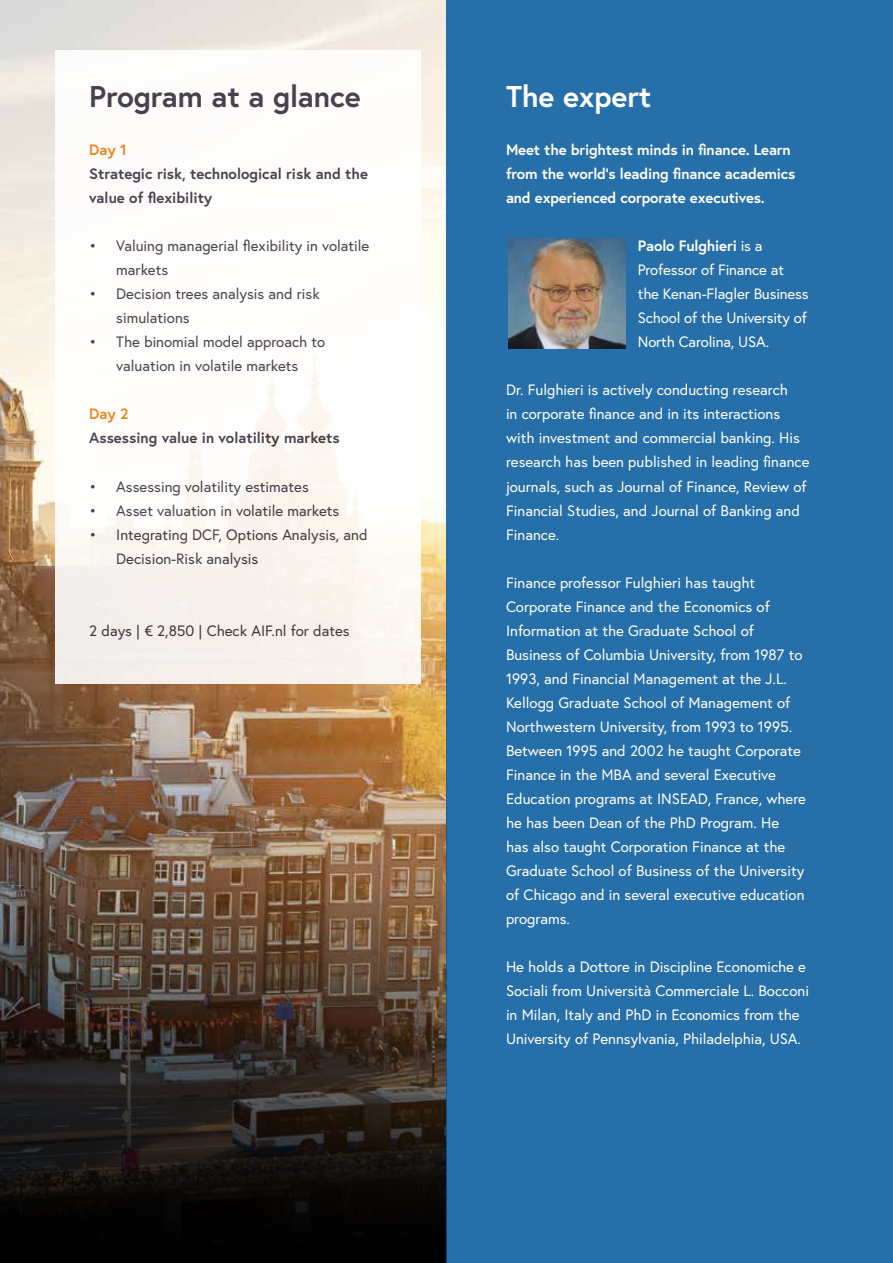
<style>
.page{position:relative;width:893px;height:1263px;background:#fff}
.page>*{position:absolute;margin:0;border:0;box-sizing:border-box;transform-origin:0 0}
.t1{font:700 30px "Europa";letter-spacing:-.005em;color:#372e3d}
.t2{font:700 30px "Europa";letter-spacing:-.005em;color:#fff}
.t3{font:15px/24px "Europa";color:#fff}
.t4{font:15px/24px "Europa";color:#372e3d}
.t5{font:700 15px/24px "Europa";letter-spacing:-.01em;color:#fff}
.t6{font:700 15px/24px "Europa";color:#372e3d}
.t7{font:700 15px "Europa";color:#ee7601}
.s1{font-weight:700}
</style>
<div class="page">
<img style="left:0;top:0;width:446px;height:880px">
<svg style="left:0;top:880px;width:446px;height:383px;background:#352a22"></svg>
<div style="left:446px;top:0;width:447px;height:1263px;background:#276fa8"></div>
<div style="left:55px;top:50px;width:366px;height:633px;background:linear-gradient(to right,#fbf9f8,#fefbf8)"></div>
<img style="left:508px;top:238px;width:117px;height:111px">
<h1 class="t1" style="left:89px;top:76px;width:273px">Program at a glance</h1>
<p class="t7" style="left:89px;top:140px;width:39px">Day 1</p>
<p class="t6" style="left:89px;top:162px;width:280px">Strategic risk, technological risk and the value of flexibility</p>
<p class="t4" style="left:116px;top:234px;width:255px;text-indent:-27px">• Valuing managerial flexibility in volatile markets</p>
<p class="t4" style="left:116px;top:282px;width:205px;text-indent:-27px">• Decision trees analysis and risk simulations</p>
<p class="t4" style="left:89px;top:330px;width:237px;text-align:center">• The binomial model approach to valuation in volatile markets</p>
<p class="t7" style="left:89px;top:404px;width:41px">Day 2</p>
<p class="t6" style="left:89px;top:426px;width:252px">Assessing value in volatility markets</p>
<p class="t4" style="left:89px;top:474px;width:221px">• Assessing volatility estimates</p>
<p class="t4" style="left:89px;top:498px;width:252px">• Asset valuation in volatile markets</p>
<p class="t4" style="left:116px;top:522px;width:253px;text-indent:-27px">• Integrating DCF, Options Analysis, and<br>Decision-Risk analysis</p>
<p class="t4" style="left:89px;top:618px;width:262px">2 days | € 2,850 | Check AIF.nl for dates</p>
<h1 class="t2" style="left:506px;top:76px;width:147px">The expert</h1>
<p class="t5" style="left:506px;top:138px;width:291px">Meet the brightest minds in finance. Learn from the world’s leading finance academics and experienced corporate executives.</p>
<p class="t3" style="left:638px;top:234px;width:172px"><span class="s1">Paolo Fulghieri</span> is a<br>Professor of Finance at the Kenan-Flagler Business<br>School of the University of<br>North Carolina, USA.</p>
<p class="t3" style="left:506px;top:378px;width:305px">Dr. Fulghieri is actively conducting research<br>in corporate finance and in its interactions with investment and commercial banking. His research has been published in leading finance journals, such as Journal of Finance, Review of Financial Studies, and Journal of Banking and Finance.</p>
<p class="t3" style="left:506px;top:570px;width:302px">Finance professor Fulghieri has taught Corporate Finance and the Economics of Information at the Graduate School of Business of Columbia University, from 1987 to 1993, and Financial Management at the J.L.<br>Kellogg Graduate School of Management of Northwestern University, from 1993 to 1995.<br>Between 1995 and 2002 he taught Corporate Finance in the MBA and several Executive Education programs at INSEAD, France, where he has been Dean of the PhD Program. He<br>has also taught Corporation Finance at the Graduate School of Business of the University of Chicago and in several executive education programs.</p>
<p class="t3" style="left:506px;top:954px;width:304px">He holds a Dottore in Discipline Economiche e Sociali from Università Commerciale L. Bocconi in Milan, Italy and PhD in Economics from the University of Pennsylvania, Philadelphia, USA.</p>
</div>
